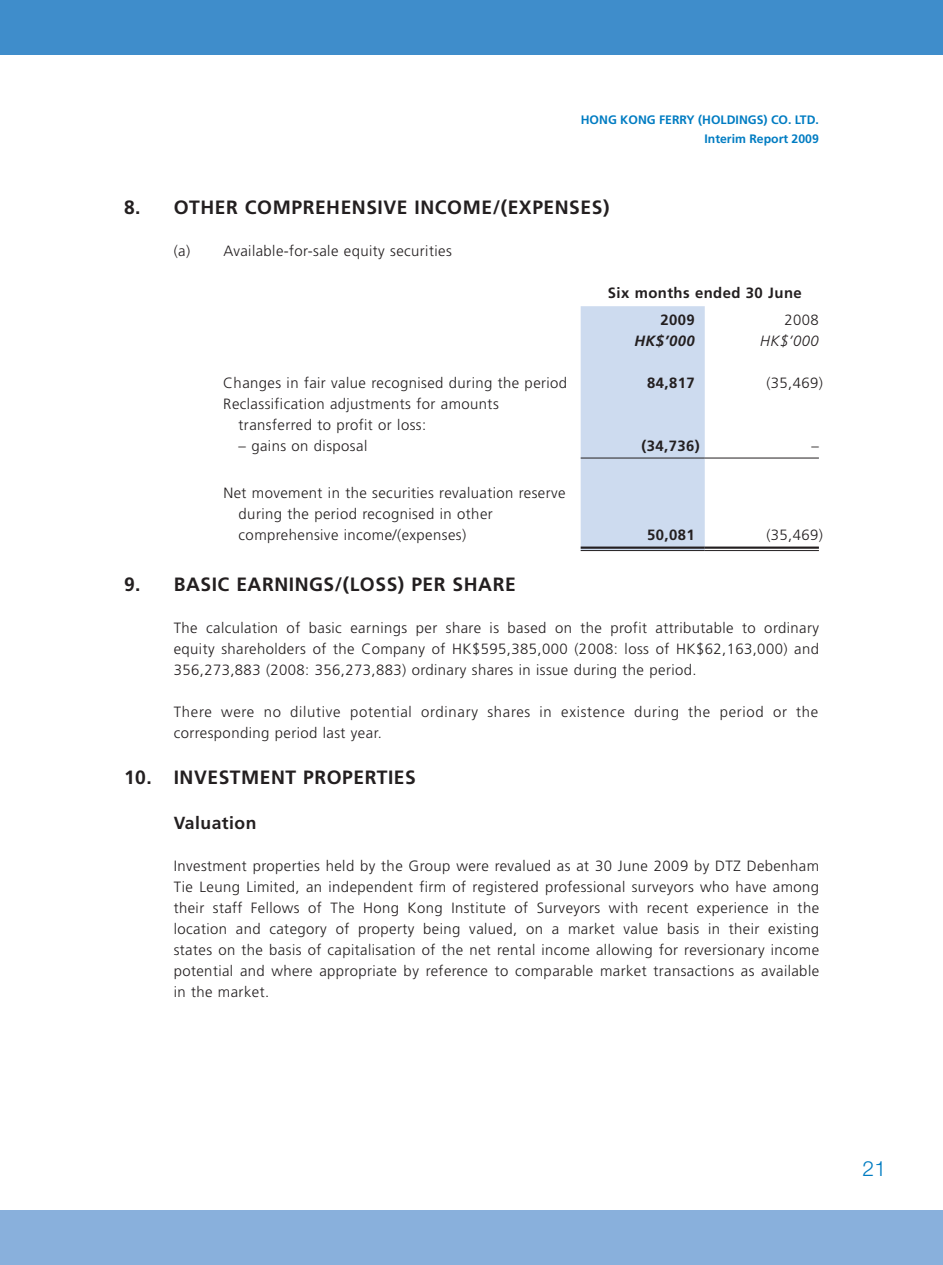
<style>
.page{position:relative;width:943px;height:1265px;background:#fff}
.page>*{position:absolute;margin:0;border:0;box-sizing:border-box;transform-origin:0 0}
.t1{font:300 21px "Helvetica Neue LT Std";color:#007cc2}
.t2{font:700 19.25px "Frutiger LT Std";letter-spacing:.03em;color:#231f20}
.t3{font:700 17.5px "Frutiger LT Std";letter-spacing:.03em;color:#231f20}
.t4{font:300 14.88px/21px "Frutiger LT Std";letter-spacing:.03em;color:#231f20}
.t5{font:300 14.88px/21px "Frutiger LT Std";letter-spacing:.05em;color:#231f20}
.t6{font:700 14.88px/26.2px "Frutiger LT Std";letter-spacing:.03em;color:#231f20}
.t7{font:italic 700 14.88px "Frutiger LT Std";color:#231f20}
.t8{font:italic 300 14.88px "Frutiger LT Std";color:#231f20}
.t9{font:700 12.25px/18.4px "Frutiger LT Std";color:#007cc2;text-align:right}
</style>
<div class="page">
<div style="left:0;top:0;width:943px;height:55px;background:#3f8dcb"></div>
<div style="left:0;top:1210px;width:943px;height:55px;background:#89b0dc"></div>
<div style="left:580px;top:306px;width:124px;height:244px;background:#cddbef"></div>
<hr style="left:580px;top:458px;width:124px;height:1px;background:#231f20">
<hr style="left:704px;top:458px;width:115px;height:1px;background:#231f20">
<hr style="left:580px;top:547px;width:124px;height:2px;background:#231f20">
<hr style="left:580px;top:550px;width:124px;height:1px;background:#231f20">
<hr style="left:704px;top:547px;width:115px;height:2px;background:#231f20">
<hr style="left:704px;top:550px;width:115px;height:1px;background:#231f20">
<p class="t9" style="left:581px;top:111px;width:239px">HONG KONG FERRY (HOLDINGS) CO. LTD.<br>Interim Report 2009</p>
<p class="t2" style="left:124px;top:196px;width:487px">8. OTHER COMPREHENSIVE INCOME/(EXPENSES)</p>
<p class="t4" style="left:174px;top:241px;width:279px">(a) Available-for-sale equity securities</p>
<p class="t6" style="left:660px;top:280px;width:143px;text-indent:-53px">Six months ended 30 June<br>2009</p>
<p class="t4" style="left:784px;top:309px;width:36px">2008</p>
<p class="t7" style="left:634px;top:332px;width:62px">HK$’000</p>
<p class="t8" style="left:760px;top:332px;width:60px">HK$’000</p>
<p class="t4" style="left:223px;top:372px;width:345px">Changes in fair value recognised during the period</p>
<p class="t6" style="left:647px;top:369px;width:49px">84,817</p>
<p class="t4" style="left:766px;top:372px;width:58px">(35,469)</p>
<p class="t4" style="left:238px;top:393px;width:262px;text-indent:-15px">Reclassification adjustments for amounts transferred to profit or loss:</p>
<p class="t4" style="left:238px;top:435px;width:130px">– gains on disposal</p>
<p class="t6" style="left:641px;top:432px;width:60px">(34,736)</p>
<p class="t4" style="left:811px;top:435px;width:9px">–</p>
<p class="t4" style="left:239px;top:483px;width:328px;text-indent:-15px">Net movement in the securities revaluation reserve during the period recognised in other comprehensive income/(expenses)</p>
<p class="t6" style="left:647px;top:522px;width:49px">50,081</p>
<p class="t4" style="left:766px;top:525px;width:58px">(35,469)</p>
<p class="t2" style="left:124px;top:573px;width:393px">9. BASIC EARNINGS/(LOSS) PER SHARE</p>
<p class="t4" style="left:174px;top:618px;width:647px;text-align:justify">The calculation of basic earnings per share is based on the profit attributable to ordinary equity shareholders of the Company of HK$595,385,000 (2008: loss of HK$62,163,000) and 356,273,883 (2008: 356,273,883) ordinary shares in issue during the period.</p>
<p class="t5" style="left:174px;top:702px;width:646px">There were no dilutive potential ordinary shares in existence during the period or the corresponding period last year.</p>
<p class="t2" style="left:124px;top:766px;width:293px">10. INVESTMENT PROPERTIES</p>
<p class="t3" style="left:174px;top:813px;width:84px">Valuation</p>
<p class="t4" style="left:174px;top:856px;width:647px;text-align:justify">Investment properties held by the Group were revalued as at 30 June 2009 by DTZ Debenham Tie Leung Limited, an independent firm of registered professional surveyors who have among their staff Fellows of The Hong Kong Institute of Surveyors with recent experience in the location and category of property being valued, on a market value basis in their existing states on the basis of capitalisation of the net rental income allowing for reversionary income potential and where appropriate by reference to comparable market transactions as available in the market.</p>
<h1 class="t1" style="left:862px;top:1155px;width:25px">21</h1>
</div>
